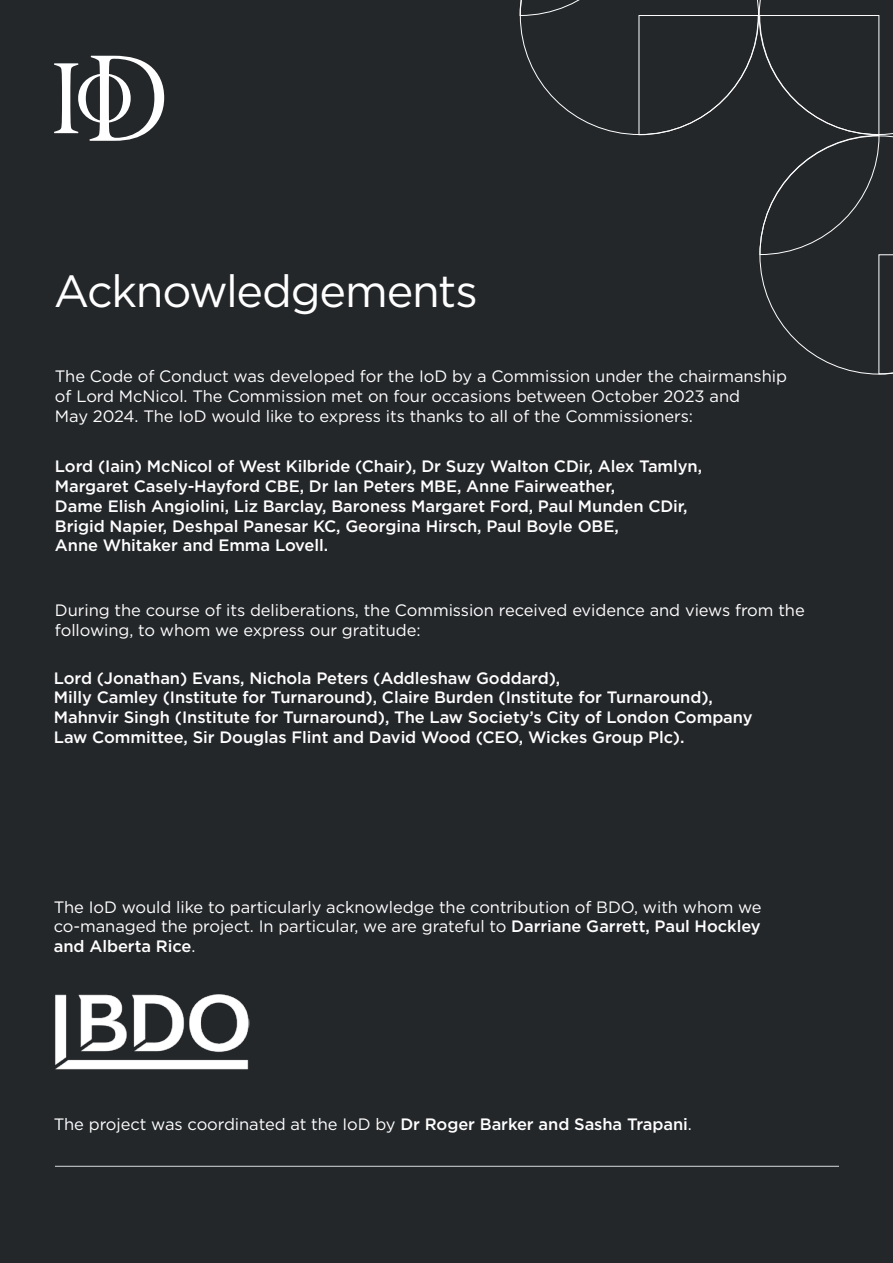
<style>
.page{position:relative;width:893px;height:1263px;background:#24272a}
.page>*{position:absolute;margin:0;border:0;box-sizing:border-box;transform-origin:0 0}
.t1{font:45px "Gotham";letter-spacing:-.03em;color:#fff}
.t2{font:16.5px/19.8px "Gotham";letter-spacing:-.005em;color:#fff}
.t3{font:500 16.5px/19.8px "Gotham";letter-spacing:-.005em;color:#fff}
.s1{font-weight:500}
</style>
<div class="page">
<svg style="left:54px;top:56px;width:110px;height:85px"></svg>
<hr style="left:55px;top:1166px;width:784px;height:1px;background:#d7dcde">
<img style="left:55px;top:994px;width:195px;height:76px">
<svg style="left:520px;top:0;width:373px;height:374px"></svg>
<h1 class="t1" style="left:54px;top:262px;width:425px">Acknowledgements</h1>
<p class="t2" style="left:55px;top:366px;width:734px">The Code of Conduct was developed for the IoD by a Commission under the chairmanship of Lord McNicol. The Commission met on four occasions between October 2023 and<br>May 2024. The IoD would like to express its thanks to all of the Commissioners:</p>
<p class="t3" style="left:55px;top:456px;width:649px">Lord (Iain) McNicol of West Kilbride (Chair), Dr Suzy Walton CDir, Alex Tamlyn, Margaret Casely-Hayford CBE, Dr Ian Peters MBE, Anne Fairweather,<br>Dame Elish Angiolini, Liz Barclay, Baroness Margaret Ford, Paul Munden CDir, Brigid Napier, Deshpal Panesar KC, Georgina Hirsch, Paul Boyle OBE,<br>Anne Whitaker and Emma Lovell.</p>
<p class="t2" style="left:55px;top:600px;width:751px">During the course of its deliberations, the Commission received evidence and views from the following, to whom we express our gratitude:</p>
<p class="t3" style="left:54px;top:668px;width:700px">Lord (Jonathan) Evans, Nichola Peters (Addleshaw Goddard),<br>Milly Camley (Institute for Turnaround), Claire Burden (Institute for Turnaround), Mahnvir Singh (Institute for Turnaround), The Law Society’s City of London Company Law Committee, Sir Douglas Flint and David Wood (CEO, Wickes Group Plc).</p>
<p class="t2" style="left:54px;top:896px;width:709px;text-align:justify">The IoD would like to particularly acknowledge the contribution of BDO, with whom we co-managed the project. In particular, we are grateful to <span class="s1">Darriane Garrett, Paul Hockley and Alberta Rice</span>.</p>
<p class="t2" style="left:54px;top:1114px;width:639px">The project was coordinated at the IoD by <span class="s1">Dr Roger Barker and Sasha Trapani</span>.</p>
</div>
